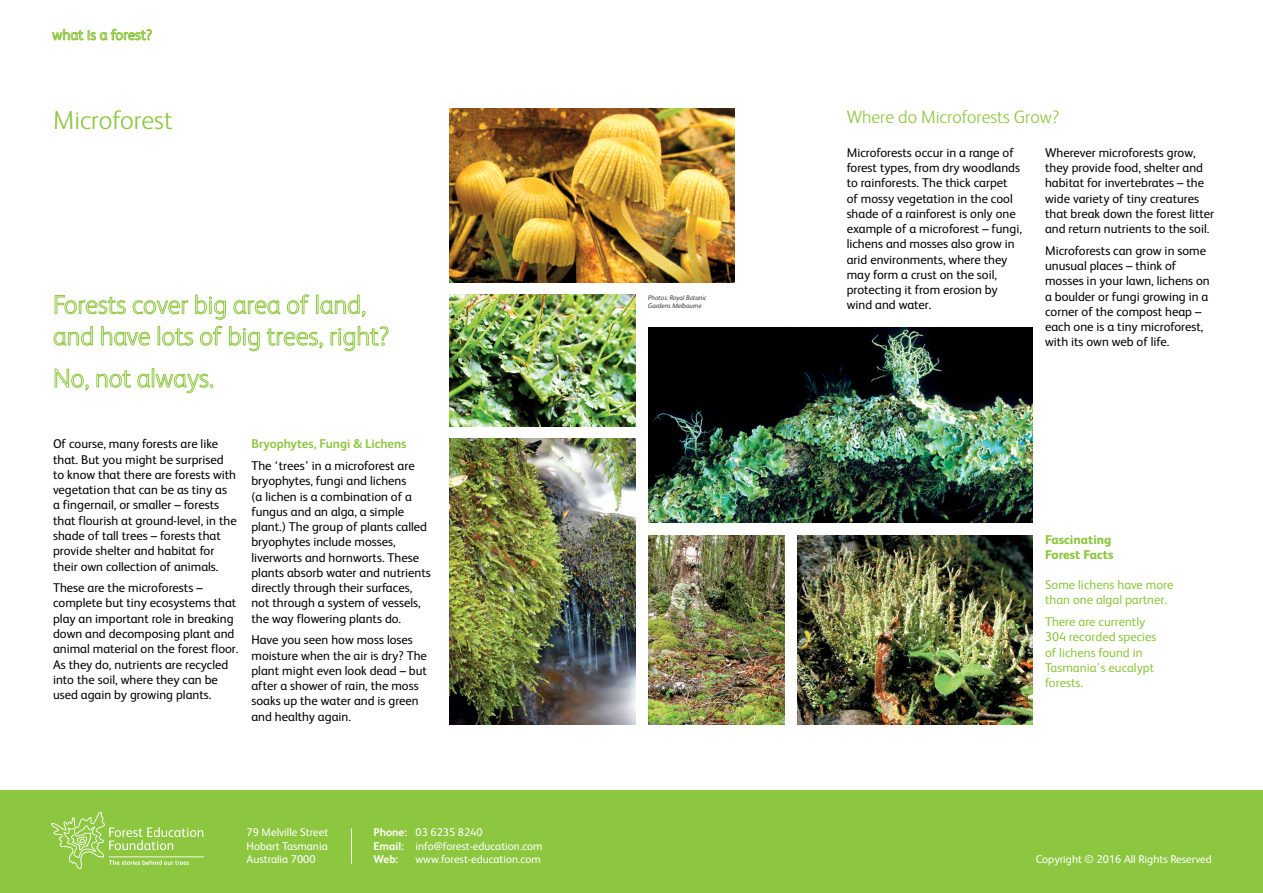
<style>
.page{position:relative;width:1263px;height:893px;background:#fff}
.page>*{position:absolute;margin:0;border:0;box-sizing:border-box;transform-origin:0 0}
.Tablet_Title_-_Green{font:300 26.25px "FS Albert";color:#8dc63f}
.Section_Title_-_Gree{font:300 18px "FS Albert";color:#8dc63f}
.Body_Text{font:12.75px/15.3px "FS Albert";color:#000}
.Facts_Body_Text{font:12.75px/15.3px "FS Albert";color:#8dc63f}
.Body_Text_-_Header{font:700 12.75px "FS Albert";color:#8dc63f}
.Facts_Header{font:800 12.75px/15.3px "FS Albert";color:#8dc63f}
.Page_Footer{font:11.25px/13.5px "FS Albert";color:#fff}
.Photo_Caption{font:italic 300 6.75px "FS Albert";color:#000}
.s1{font-weight:700}
</style>
<div class="page">
<svg style="left:53px;top:294px;width:336px;height:58px"></svg>
<svg style="left:54px;top:368px;width:35px;height:23px"></svg>
<svg style="left:96px;top:368px;width:117px;height:26px"></svg>
<img style="left:450px;top:109px;width:285px;height:173px">
<img style="left:648px;top:327px;width:384px;height:195px">
<img style="left:648px;top:535px;width:136px;height:189px">
<img style="left:797px;top:535px;width:235px;height:189px">
<img style="left:450px;top:439px;width:185px;height:285px">
<img style="left:450px;top:295px;width:185px;height:131px">
<svg style="left:52px;top:28px;width:100px;height:13px"></svg>
<div style="left:0;top:791px;width:1263px;height:102px;background:#8dc63f"></div>
<hr style="left:351px;top:829px;width:1px;height:35px;background:#fff">
<svg style="left:51px;top:812px;width:152px;height:57px"></svg>
<hr style="left:109px;top:856px;width:95px;height:1px;background:#fff">
<p class="Tablet_Title_-_Green" style="left:53px;top:105px;width:121px">Microforest</p>
<p class="Body_Text" style="left:53px;top:436px;width:185px">Of course, many forests are like that. But you might be surprised to know that there are forests with vegetation that can be as tiny as a fingernail, or smaller – forests that flourish at ground-level, in the shade of tall trees – forests that provide shelter and habitat for their own collection of animals.</p>
<p class="Body_Text" style="left:53px;top:580px;width:187px">These are the microforests – complete but tiny ecosystems that play an important role in breaking down and decomposing plant and animal material on the forest floor.<br>As they do, nutrients are recycled into the soil, where they can be used again by growing plants.</p>
<p class="Body_Text_-_Header" style="left:251px;top:437px;width:156px">Bryophytes, Fungi &amp; Lichens</p>
<p class="Body_Text" style="left:251px;top:458px;width:181px">The ‘trees’ in a microforest are bryophytes, fungi and lichens<br>(a lichen is a combination of a fungus and an alga, a simple plant.) The group of plants called bryophytes include mosses, liverworts and hornworts. These plants absorb water and nutrients directly through their surfaces, not through a system of vessels, the way flowering plants do.</p>
<p class="Body_Text" style="left:251px;top:632px;width:177px">Have you seen how moss loses moisture when the air is dry? The plant might even look dead – but after a shower of rain, the moss soaks up the water and is green and healthy again.</p>
<p class="Page_Footer" style="left:247px;top:826px;width:83px">79 Melville Street</p>
<p class="Page_Footer" style="left:247px;top:839px;width:83px">Hobart Tasmania</p>
<p class="Page_Footer" style="left:247px;top:853px;width:70px">Australia 7000</p>
<p class="Page_Footer" style="left:373px;top:826px;width:111px"><span class="s1">Phone:</span> 03 6235 8240</p>
<p class="Page_Footer" style="left:373px;top:839px;width:171px"><span class="s1">Email:</span> info@forest-education.com<br><span class="s1">Web:</span></p>
<p class="Page_Footer" style="left:415px;top:853px;width:127px">www.forest-education.com</p>
<p class="Photo_Caption" style="left:648px;top:293px;width:60px">Photos: Royal Botanic</p>
<p class="Photo_Caption" style="left:648px;top:301px;width:55px">Gardens Melbourne</p>
<p class="Section_Title_-_Gree" style="left:847px;top:106px;width:214px">Where do Microforests Grow?</p>
<p class="Body_Text" style="left:847px;top:145px;width:177px">Microforests occur in a range of forest types, from dry woodlands to rainforests. The thick carpet of mossy vegetation in the cool shade of a rainforest is only one example of a microforest – fungi, lichens and mosses also grow in arid environments, where they may form a crust on the soil, protecting it from erosion by wind and water.</p>
<p class="Body_Text" style="left:1045px;top:145px;width:171px">Wherever microforests grow, they provide food, shelter and habitat for invertebrates – the wide variety of tiny creatures that break down the forest litter and return nutrients to the soil.</p>
<p class="Body_Text" style="left:1045px;top:243px;width:166px">Microforests can grow in some unusual places – think of mosses in your lawn, lichens on a boulder or fungi growing in a corner of the compost heap – each one is a tiny microforest, with its own web of life.</p>
<p class="Facts_Header" style="left:1045px;top:532px;width:70px">Fascinating<br>Forest Facts</p>
<p class="Facts_Body_Text" style="left:1045px;top:577px;width:130px">Some lichens have more than one algal partner.</p>
<p class="Facts_Body_Text" style="left:1045px;top:614px;width:113px">There are currently<br>304 recorded species of lichens found in<br>Tasmania’s eucalypt forests.</p>
<p class="Page_Footer" style="left:1036px;top:853px;width:178px">Copyright © 2016 All Rights Reserved</p>
</div>
